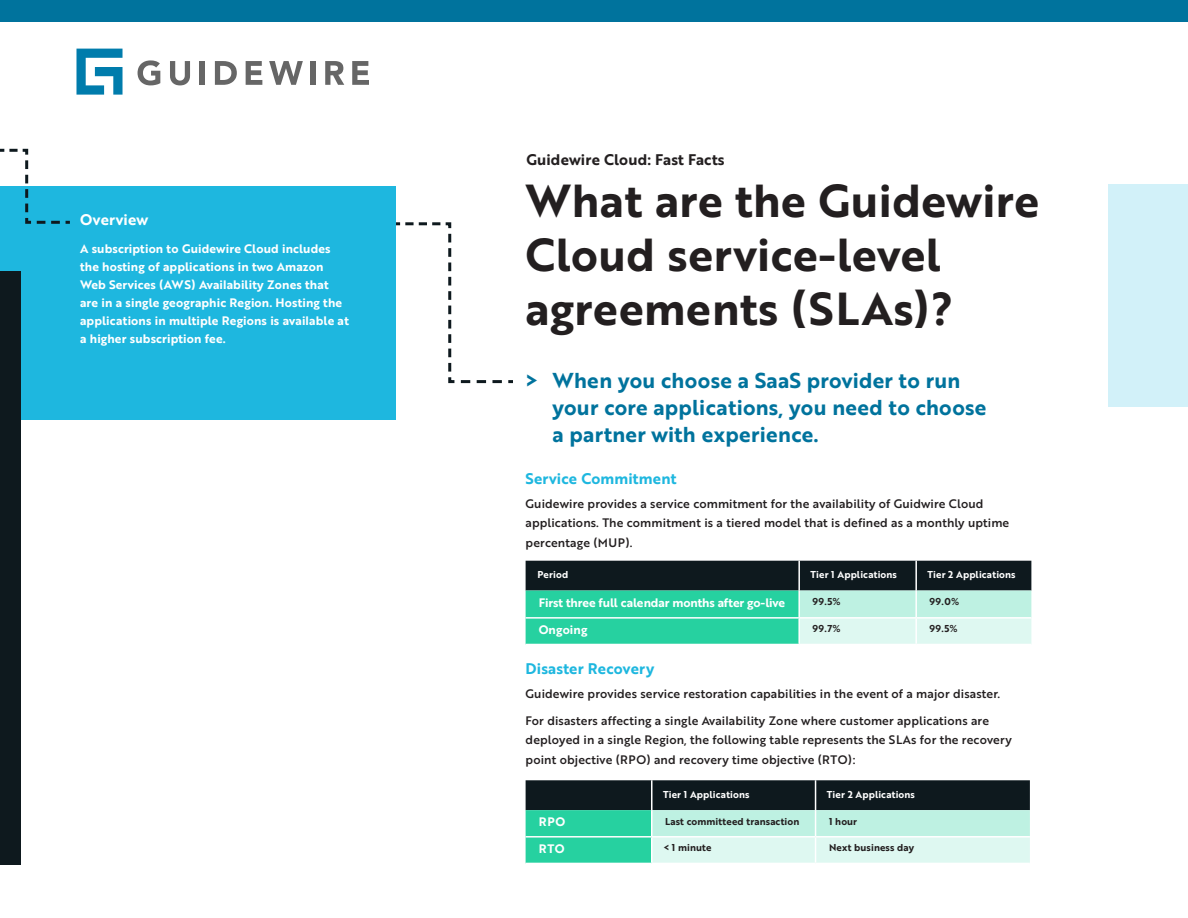
<style>
.page{position:relative;width:1188px;height:918px;background:#fff}
.page>*{position:absolute;margin:0;border:0;box-sizing:border-box;transform-origin:0 0}
.t1{font:45px/54px "Brother 1816 Bold";letter-spacing:.01em;color:#231f20}
.SUBTITLE{font:21px/27px "Brother 1816 Bold";letter-spacing:.01em;color:#00739d}
.t2{font:15px "Brother 1816 Bold";letter-spacing:.01em;color:#1eb7df}
.QUOTE{font:15px "Brother 1816 Bold";letter-spacing:.01em;color:#231f20}
.Overview{font:15px "Brother 1816 Bold";letter-spacing:.01em;color:#fff}
.BODY_COPY_LAST_PARAG{font:12px/19.5px "Brother 1816 Medium";letter-spacing:.01em;color:#231f20}
.Overview_Text{font:12px/18px "Brother 1816 Bold";letter-spacing:.01em;color:#fff}
.BODY_COPY{font:12px/19.5px "Brother 1816 Medium";letter-spacing:.01em;color:#231f20}
.TABLE_HEADER{font:12px "Brother 1816 Bold";letter-spacing:-.01em;color:#fff}
.TABLE_HEADER-2{font:12px "Brother 1816 Bold";letter-spacing:.01em;color:#fff}
.QUOTE-2{font:9.75px "Brother 1816 Bold";letter-spacing:.01em;color:#fff}
.TABLE_COPY_BLACK{font:9.75px "Brother 1816 Bold";letter-spacing:.01em;color:#231f20}
</style>
<div class="page">
<div style="left:1109px;top:184px;width:79px;height:223px;background:#d2f1f9"></div>
<svg style="left:138px;top:60px;width:22px;height:25px"></svg>
<svg style="left:170px;top:61px;width:20px;height:24px"></svg>
<div style="left:200px;top:61px;width:5px;height:24px;background:#666"></div>
<svg style="left:215px;top:61px;width:22px;height:24px"></svg>
<svg style="left:246px;top:61px;width:16px;height:24px"></svg>
<svg style="left:269px;top:61px;width:34px;height:24px"></svg>
<div style="left:310px;top:61px;width:5px;height:24px;background:#666"></div>
<svg style="left:325px;top:61px;width:19px;height:24px"></svg>
<svg style="left:352px;top:61px;width:17px;height:24px"></svg>
<svg style="left:76px;top:49px;width:47px;height:46px"></svg>
<div style="left:0;top:0;width:1188px;height:22px;background:#00739d"></div>
<div style="left:0;top:186px;width:396px;height:234px;background:#1eb7df"></div>
<div style="left:0;top:271px;width:21px;height:594px;background:#0e191e"></div>
<svg style="left:526px;top:561px;width:505px;height:83px;background:#4f9886"></svg>
<hr style="left:798px;top:561px;width:2px;height:30px;background:#fff">
<hr style="left:915px;top:561px;width:2px;height:30px;background:#fff">
<hr style="left:798px;top:591px;width:2px;height:26px;background:#fff">
<hr style="left:915px;top:591px;width:2px;height:26px;background:#fff">
<hr style="left:526px;top:617px;width:273px;height:2px;background:#fff">
<hr style="left:799px;top:617px;width:117px;height:2px;background:#fff">
<hr style="left:798px;top:619px;width:2px;height:25px;background:#fff">
<hr style="left:916px;top:617px;width:115px;height:2px;background:#fff">
<hr style="left:915px;top:619px;width:2px;height:25px;background:#fff">
<svg style="left:526px;top:780px;width:504px;height:83px;background:#71a196"></svg>
<svg style="left:396px;top:222px;width:117px;height:162px"></svg>
<svg style="left:0;top:148px;width:70px;height:76px"></svg>
<p class="Overview" style="left:80px;top:208px;width:70px">Overview</p>
<p class="Overview_Text" style="left:80px;top:239px;width:270px">A subscription to Guidewire Cloud includes the hosting of applications in two Amazon Web Services (AWS) Availability Zones that are in a single geographic Region. Hosting the applications in multiple Regions is available at a higher subscription fee.</p>
<p class="QUOTE" style="left:526px;top:148px;width:200px">Guidewire Cloud: Fast Facts</p>
<p class="t1" style="left:526px;top:172px;width:515px">What are the Guidewire<br>Cloud service-level agreements (SLAs)?</p>
<p class="SUBTITLE" style="left:553px;top:366px;width:435px;text-indent:-27px">&gt; When you choose a SaaS provider to run your core applications, you need to choose a partner with experience.</p>
<h2 class="t2" style="left:526px;top:467px;width:153px">Service Commitment</h2>
<p class="BODY_COPY" style="left:526px;top:493px;width:485px">Guidewire provides a service commitment for the availability of Guidwire Cloud applications. The commitment is a tiered model that is defined as a monthly uptime percentage (MUP).</p>
<p class="QUOTE-2" style="left:538px;top:567px;width:32px">Period</p>
<p class="QUOTE-2" style="left:811px;top:567px;width:88px">Tier 1 Applications</p>
<p class="QUOTE-2" style="left:928px;top:567px;width:90px">Tier 2 Applications</p>
<p class="TABLE_HEADER" style="left:539px;top:593px;width:248px">First three full calendar months after go-live</p>
<p class="TABLE_COPY_BLACK" style="left:812px;top:594px;width:30px">99.5%</p>
<p class="TABLE_COPY_BLACK" style="left:929px;top:594px;width:31px">99.0%</p>
<p class="TABLE_HEADER-2" style="left:539px;top:621px;width:50px">Ongoing</p>
<p class="TABLE_COPY_BLACK" style="left:812px;top:621px;width:30px">99.7%</p>
<p class="TABLE_COPY_BLACK" style="left:929px;top:621px;width:30px">99.5%</p>
<h2 class="t2" style="left:526px;top:658px;width:130px">Disaster Recovery</h2>
<p class="BODY_COPY_LAST_PARAG" style="left:526px;top:684px;width:476px">Guidewire provides service restoration capabilities in the event of a major disaster.</p>
<p class="BODY_COPY_LAST_PARAG" style="left:526px;top:710px;width:488px">For disasters affecting a single Availability Zone where customer applications are deployed in a single Region, the following table represents the SLAs for the recovery point objective (RPO) and recovery time objective (RTO):</p>
<p class="QUOTE-2" style="left:663px;top:787px;width:88px">Tier 1 Applications</p>
<p class="QUOTE-2" style="left:827px;top:787px;width:90px">Tier 2 Applications</p>
<p class="TABLE_HEADER" style="left:539px;top:813px;width:28px">RPO</p>
<p class="TABLE_COPY_BLACK" style="left:665px;top:814px;width:136px">Last committeed transaction</p>
<p class="TABLE_COPY_BLACK" style="left:829px;top:814px;width:30px">1 hour</p>
<p class="TABLE_HEADER" style="left:539px;top:840px;width:27px">RTO</p>
<p class="TABLE_COPY_BLACK" style="left:663px;top:840px;width:50px">&lt; 1 minute</p>
<p class="TABLE_COPY_BLACK" style="left:829px;top:840px;width:87px">Next business day</p>
</div>
